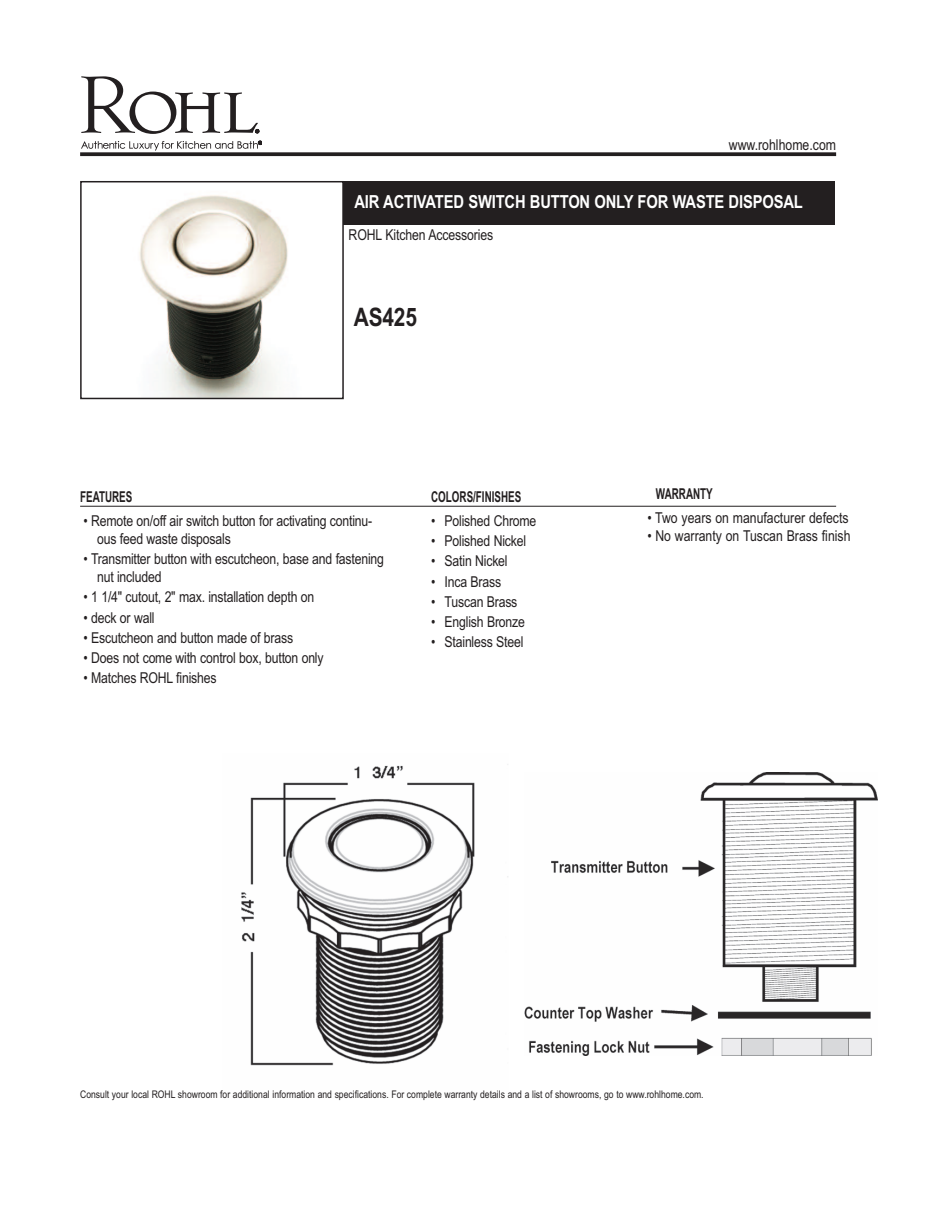
<style>
.page{position:relative;width:945px;height:1215px;background:#fff}
.page>*{position:absolute;margin:0;border:0;box-sizing:border-box;transform-origin:0 0}
.t1{font:700 25.5px "Arial Narrow";letter-spacing:-.01em;color:#231f20}
.t2{font:700 18px "Arial Narrow";letter-spacing:-.01em;color:#fff}
.t3{font:15px/18px "Arial Narrow";letter-spacing:-.015em;color:#231f20}
.t4{font:700 15px "Arial Narrow";color:#231f20;scale:.8 1}
.t5{font:10.5px "Arial Narrow";color:#231f20}
</style>
<div class="page">
<img style="left:241px;top:764px;width:267px;height:302px">
<img style="left:139px;top:195px;width:149px;height:201px">
<div style="left:80px;top:181px;width:264px;height:218px;border:2px solid #231f20"></div>
<svg style="left:80px;top:152px;width:756px;height:4px;background:#353132"></svg>
<div style="left:343px;top:181px;width:492px;height:44px;background:#231f20"></div>
<hr style="left:80px;top:506px;width:756px;height:1px;background:#231f20">
<svg style="left:81px;top:76px;width:178px;height:58px"></svg>
<svg style="left:81px;top:141px;width:181px;height:10px"></svg>
<img style="left:524px;top:772px;width:354px;height:284px">
<p class="t3" style="left:729px;top:135px;width:109px">www.rohlhome.com</p>
<p class="t2" style="left:354px;top:192px;width:450px">AIR ACTIVATED SWITCH BUTTON ONLY FOR WASTE DISPOSAL</p>
<p class="t3" style="left:349px;top:226px;width:146px">ROHL Kitchen Accessories</p>
<h1 class="t1" style="left:354px;top:303px;width:64px">AS425</h1>
<p class="t4" style="left:80px;top:488px;width:67px">FEATURES</p>
<p class="t4" style="left:431px;top:488px;width:114px">COLORS/FINISHES</p>
<p class="t4" style="left:656px;top:485px;width:73px">WARRANTY</p>
<p class="t3" style="left:97px;top:512px;width:277px;text-indent:-14px">• Remote on/off air switch button for activating continu&shy;ous feed waste disposals</p>
<p class="t3" style="left:97px;top:550px;width:288px;text-indent:-13px">• Transmitter button with escutcheon, base and fastening nut included</p>
<p class="t3" style="left:84px;top:588px;width:232px">• 1 1/4" cutout, 2" max. installation depth on</p>
<p class="t3" style="left:84px;top:608px;width:73px">• deck or wall</p>
<p class="t3" style="left:84px;top:629px;width:211px">• Escutcheon and button made of brass</p>
<p class="t3" style="left:84px;top:649px;width:242px">• Does not come with control box, button only</p>
<p class="t3" style="left:84px;top:669px;width:135px">• Matches ROHL finishes</p>
<p class="t3" style="left:431px;top:512px;width:107px">• Polished Chrome</p>
<p class="t3" style="left:431px;top:532px;width:97px">• Polished Nickel</p>
<p class="t3" style="left:431px;top:552px;width:78px">• Satin Nickel</p>
<p class="t3" style="left:431px;top:572px;width:72px">• Inca Brass</p>
<p class="t3" style="left:431px;top:593px;width:88px">• Tuscan Brass</p>
<p class="t3" style="left:431px;top:613px;width:95px">• English Bronze</p>
<p class="t3" style="left:431px;top:633px;width:94px">• Stainless Steel</p>
<p class="t3" style="left:647px;top:509px;width:203px">• Two years on manufacturer defects</p>
<p class="t3" style="left:647px;top:527px;width:205px">• No warranty on Tuscan Brass finish</p>
<p class="t5" style="left:80px;top:1088px;width:625px">Consult your local ROHL showroom for additional information and specifications. For complete warranty details and a list of showrooms, go to www.rohlhome.com.</p>
</div>
